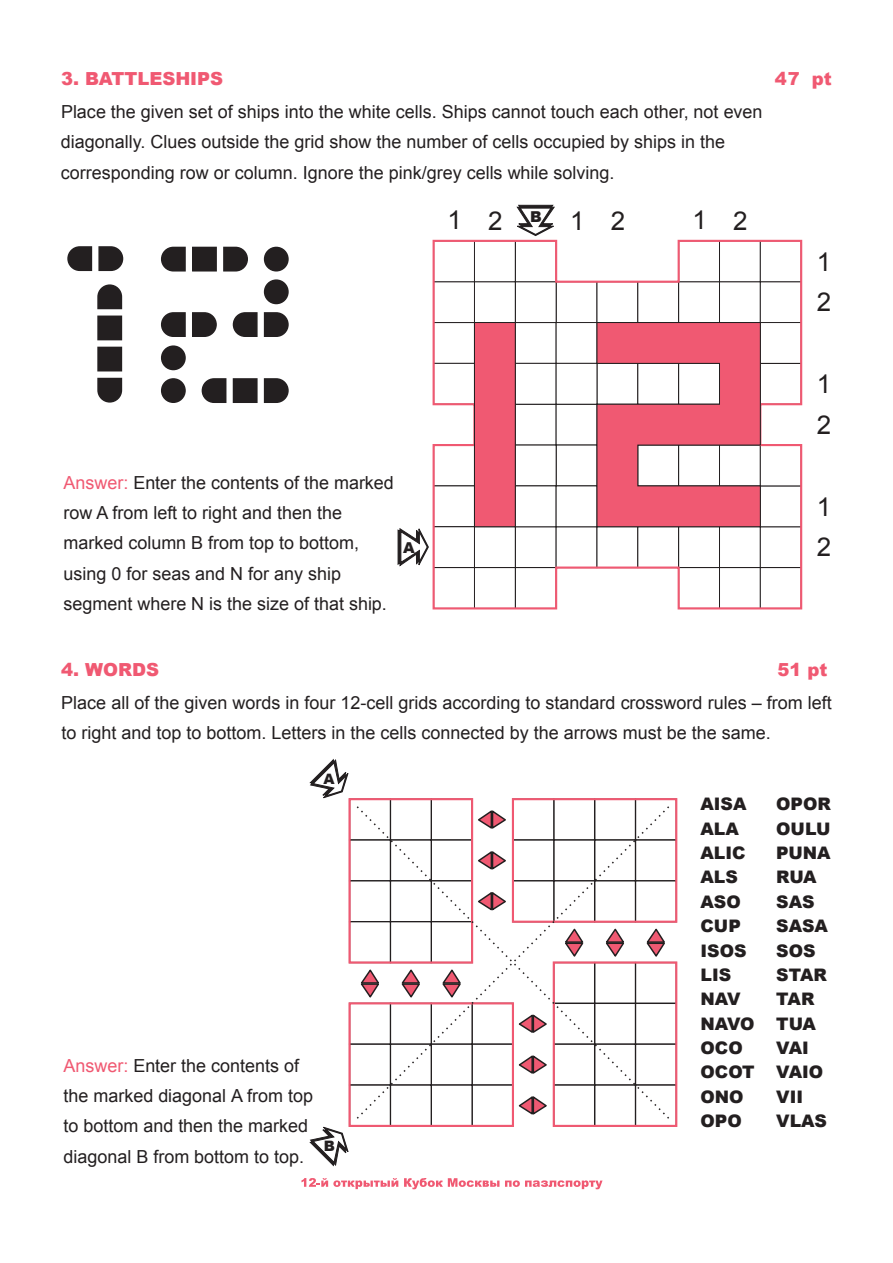
<style>
.page{position:relative;width:893px;height:1263px;background:#fff}
.page>*{position:absolute;margin:0;border:0;box-sizing:border-box;transform-origin:0 0}
.t1{font:25.95px/40.8px "Arial";color:#231f20}
.t2{font:18px/30.2px "Arial";color:#231f20}
.t3{font:900 18px "Arial";color:#f05972}
.t4{font:900 17.25px/24.5px "Arial";color:#231f20}
.t5{font:900 15px "Arial";color:#231f20}
.t6{font:900 14.4px "Arial";color:#231f20}
.s1{color:#f05972}
</style>
<div class="page">
<svg style="left:161px;top:246px;width:25px;height:26px"></svg>
<div style="left:193px;top:247px;width:23px;height:24px;background:#231f20"></div>
<div style="left:192px;top:247px;width:25px;height:24px;border:2px solid #231f20"></div>
<svg style="left:223px;top:246px;width:25px;height:26px"></svg>
<svg style="left:97px;top:284px;width:26px;height:26px"></svg>
<div style="left:98px;top:316px;width:23px;height:24px;background:#231f20"></div>
<div style="left:97px;top:316px;width:25px;height:24px;border:2px solid #231f20"></div>
<div style="left:98px;top:347px;width:23px;height:24px;background:#231f20"></div>
<div style="left:97px;top:347px;width:25px;height:24px;border:2px solid #231f20"></div>
<svg style="left:97px;top:377px;width:26px;height:26px"></svg>
<svg style="left:160px;top:312px;width:57px;height:25px"></svg>
<div style="left:265px;top:280px;width:23px;height:23px;background:#231f20;border-radius:50%"></div>
<div style="left:264px;top:279px;width:25px;height:25px;border:2px solid #231f20;border-radius:50%"></div>
<div style="left:265px;top:247px;width:23px;height:24px;background:#231f20;border-radius:50%"></div>
<div style="left:264px;top:247px;width:25px;height:24px;border:2px solid #231f20;border-radius:50%"></div>
<svg style="left:67px;top:246px;width:57px;height:26px"></svg>
<svg style="left:232px;top:312px;width:57px;height:25px"></svg>
<svg style="left:263px;top:378px;width:26px;height:25px"></svg>
<div style="left:233px;top:379px;width:24px;height:23px;background:#231f20"></div>
<div style="left:233px;top:378px;width:25px;height:25px;border:2px solid #231f20"></div>
<svg style="left:201px;top:378px;width:26px;height:25px"></svg>
<div style="left:162px;top:346px;width:23px;height:23px;background:#231f20;border-radius:50%"></div>
<div style="left:161px;top:345px;width:25px;height:25px;border:2px solid #231f20;border-radius:50%"></div>
<div style="left:162px;top:379px;width:23px;height:23px;background:#231f20;border-radius:50%"></div>
<div style="left:161px;top:378px;width:25px;height:25px;border:2px solid #231f20;border-radius:50%"></div>
<svg style="left:432px;top:239px;width:371px;height:371px"></svg>
<svg style="left:596px;top:322px;width:165px;height:206px"></svg>
<svg style="left:474px;top:322px;width:42px;height:206px;background:#e2556c"></svg>
<svg style="left:301px;top:1178px;width:97px;height:11px"></svg>
<svg style="left:404px;top:1178px;width:95px;height:11px"></svg>
<svg style="left:505px;top:1180px;width:97px;height:9px"></svg>
<svg style="left:348px;top:961px;width:330px;height:166px"></svg>
<div style="left:390px;top:798px;width:42px;height:43px;border:1px solid #231f20"></div>
<div style="left:349px;top:798px;width:42px;height:43px;border:1px solid #231f20"></div>
<div style="left:349px;top:839px;width:42px;height:42px;border:1px solid #231f20"></div>
<div style="left:349px;top:880px;width:42px;height:42px;border:1px solid #231f20"></div>
<div style="left:349px;top:921px;width:42px;height:42px;border:1px solid #231f20"></div>
<div style="left:348px;top:798px;width:125px;height:165px;border:2px solid #f05972"></div>
<div style="left:635px;top:839px;width:42px;height:42px;border:1px solid #231f20"></div>
<div style="left:635px;top:880px;width:42px;height:42px;border:1px solid #231f20"></div>
<div style="left:594px;top:798px;width:42px;height:43px;border:1px solid #231f20"></div>
<div style="left:553px;top:798px;width:42px;height:43px;border:1px solid #231f20"></div>
<div style="left:512px;top:798px;width:42px;height:43px;border:1px solid #231f20"></div>
<div style="left:512px;top:798px;width:165px;height:125px;border:2px solid #f05972"></div>
<svg style="left:398px;top:528px;width:31px;height:38px"></svg>
<svg style="left:516px;top:205px;width:39px;height:31px"></svg>
<svg style="left:355px;top:805px;width:316px;height:315px"></svg>
<svg style="left:310px;top:759px;width:39px;height:39px"></svg>
<svg style="left:310px;top:1126px;width:39px;height:40px"></svg>
<p class="t3" style="left:61px;top:66px;width:164px">3. BATTLESHIPS</p>
<p class="t3" style="left:775px;top:66px;width:26px">47</p>
<p class="t3" style="left:812px;top:66px;width:21px">pt</p>
<p class="t2" style="left:61px;top:97px;width:703px">Place the given set of ships into the white cells. Ships cannot touch each other, not even diagonally. Clues outside the grid show the number of cells occupied by ships in the corresponding row or column. Ignore the pink/grey cells while solving.</p>
<h1 class="t1" style="left:447px;top:200px;width:16px">1</h1>
<h1 class="t1" style="left:692px;top:200px;width:16px">1</h1>
<h1 class="t1" style="left:817px;top:241px;width:16px">1<br>2</h1>
<h1 class="t1" style="left:488px;top:200px;width:16px">2</h1>
<h1 class="t1" style="left:570px;top:200px;width:57px">1 2</h1>
<h1 class="t1" style="left:733px;top:200px;width:16px">2</h1>
<p class="t5" style="left:530px;top:206px;width:13px">B</p>
<p class="t2" style="left:63px;top:468px;width:332px"><span class="s1">Answer:</span> Enter the contents of the marked row A from left to right and then the marked column B from top to bottom, using 0 for seas and N for any ship segment where N is the size of that ship.</p>
<p class="t5" style="left:403px;top:537px;width:13px">A</p>
<h1 class="t1" style="left:817px;top:364px;width:16px">1<br>2</h1>
<h1 class="t1" style="left:817px;top:486px;width:16px">1<br>2</h1>
<p class="t3" style="left:61px;top:657px;width:99px">4. WORDS</p>
<p class="t3" style="left:777px;top:657px;width:52px">51 pt</p>
<p class="t2" style="left:61px;top:688px;width:772px">Place all of the given words in our 12-cell grids according to standard crossword rules – from left</p>
<p class="t2" style="left:61px;top:688px;width:711px;text-indent:243px">f<br>to right and top to bottom. Letters in the cells connected by the arrows must be the same.</p>
<p class="t6" style="left:324px;top:768px;width:13px">A</p>
<p class="t2" style="left:63px;top:1051px;width:251px"><span class="s1">Answer:</span> Enter the contents of the marked diagonal from top to bottom and then the marked diagonal from bottom to top.</p>
<p class="t2" style="left:231px;top:1081px;width:13px">A</p>
<p class="t2" style="left:136px;top:1141px;width:13px">B</p>
<p class="t6" style="left:324px;top:1136px;width:13px">B</p>
<p class="t4" style="left:700px;top:791px;width:56px">AISA<br>ALA<br>ALIC<br>ALS<br>ASO<br>CUP<br>ISOS<br>LIS<br>NAV<br>NAVO<br>OCO<br>OCOT<br>ONO<br>OPO</p>
<p class="t4" style="left:776px;top:791px;width:56px">OPOR<br>OULU<br>PUNA<br>RUA<br>SAS<br>SASA<br>SOS<br>STAR<br>TAR<br>TUA<br>VAI<br>VAIO<br>VII<br>VLAS</p>
</div>
